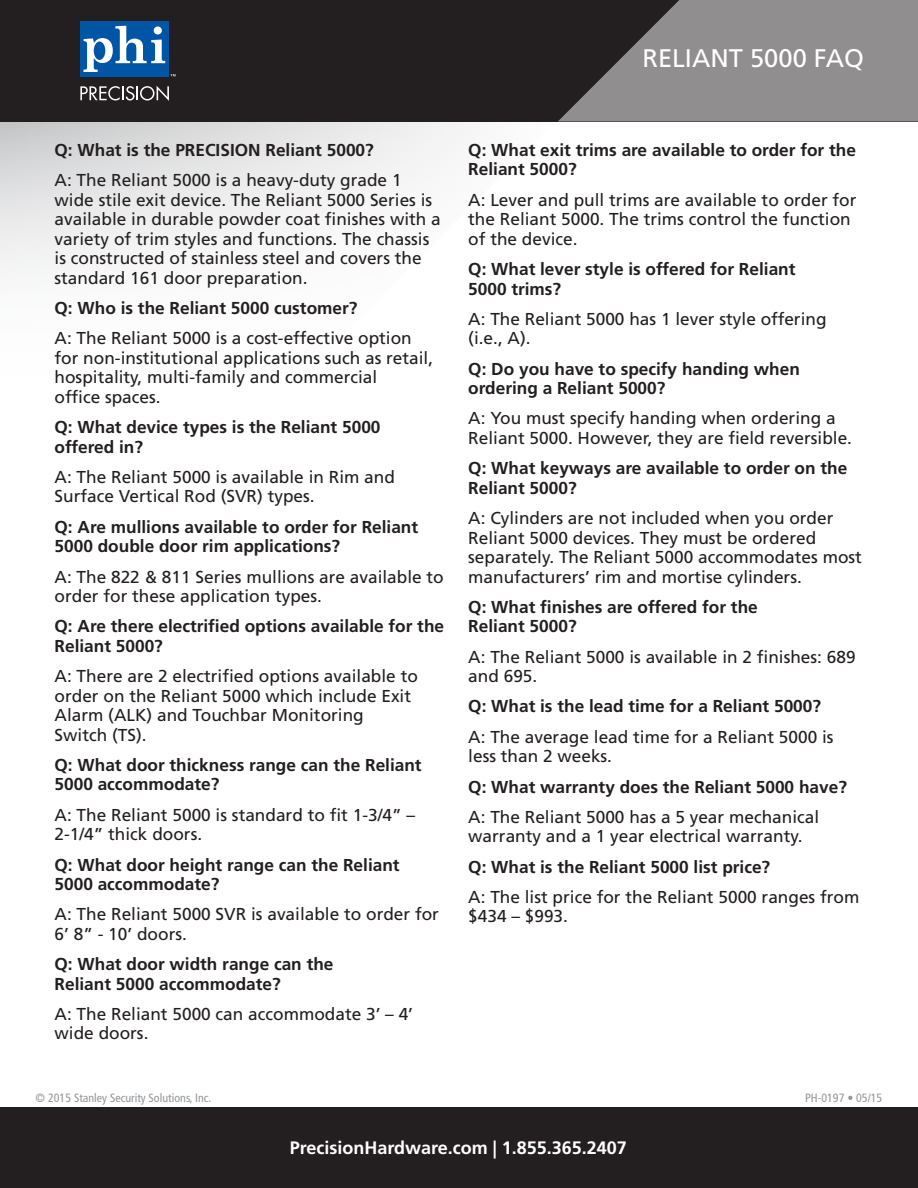
<style>
.page{position:relative;width:918px;height:1188px;background:#fff}
.page>*{position:absolute;margin:0;border:0;box-sizing:border-box;transform-origin:0 0}
.t1{font:25.5px "Frutiger LT Std";color:#fff}
.t2{font:700 18px "Frutiger LT Std";color:#fff}
.Answer{font:17.25px/19.5px "Frutiger LT Std";color:#231f20}
.Answer-2{font:700 17.25px/19.5px "Frutiger LT Std";color:#231f20}
.t3{font:condensed 12px "Frutiger LT Std";color:#939598}
</style>
<div class="page">
<svg style="left:0;top:122px;width:469px;height:149px"></svg>
<div style="left:0;top:1107px;width:918px;height:81px;background:#231f20"></div>
<div style="left:0;top:0;width:918px;height:122px;background:#231f20"></div>
<svg style="left:558px;top:0;width:360px;height:122px;fill:#908e8f"></svg>
<div style="left:80px;top:21px;width:89px;height:55px;background:#0155a5"></div>
<svg style="left:83px;top:26px;width:93px;height:50px"></svg>
<svg style="left:80px;top:86px;width:89px;height:15px"></svg>
<p class="t1" style="left:642px;top:43px;width:223px">RELIANT 5000 FAQ</p>
<p class="Answer-2" style="left:55px;top:140px;width:321px">Q: What is the PRECISION Reliant 5000?</p>
<p class="Answer" style="left:55px;top:171px;width:388px">A: The Reliant 5000 is a heavy-duty grade 1 wide stile exit device. The Reliant 5000 Series is available in durable powder coat finishes with a variety of trim styles and functions. The chassis is constructed of stainless steel and covers the standard 161 door preparation.</p>
<p class="Answer-2" style="left:55px;top:298px;width:304px">Q: Who is the Reliant 5000 customer?</p>
<p class="Answer" style="left:55px;top:329px;width:380px">A: The Reliant 5000 is a cost-effective option for non-institutional applications such as retail, hospitality, multi-family and commercial<br>office spaces.</p>
<p class="Answer-2" style="left:55px;top:417px;width:327px">Q: What device types is the Reliant 5000 offered in?</p>
<p class="Answer" style="left:55px;top:467px;width:342px">A: The Reliant 5000 is available in Rim and<br>Surface Vertical Rod (SVR) types.</p>
<p class="Answer-2" style="left:55px;top:517px;width:365px">Q: Are mullions available to order for Reliant<br>5000 double door rim applications?</p>
<p class="Answer" style="left:55px;top:567px;width:391px">A: The 822 &amp; 811 Series mullions are available to order for these application types.</p>
<p class="Answer-2" style="left:55px;top:617px;width:391px">Q: Are there electrified options available for the<br>Reliant 5000?</p>
<p class="Answer" style="left:55px;top:666px;width:365px">A: There are 2 electrified options available to order on the Reliant 5000 which include Exit Alarm (ALK) and Touchbar Monitoring Switch (TS).</p>
<p class="Answer-2" style="left:55px;top:755px;width:369px">Q: What door thickness range can the Reliant<br>5000 accommodate?</p>
<p class="Answer" style="left:55px;top:805px;width:362px">A: The Reliant 5000 is standard to fit 1-3/4” –<br>2-1/4” thick doors.</p>
<p class="Answer-2" style="left:55px;top:855px;width:347px">Q: What door height range can the Reliant<br>5000 accommodate?</p>
<p class="Answer" style="left:55px;top:905px;width:386px">A: The Reliant 5000 SVR is available to order for<br>6’ 8” - 10’ doors.</p>
<p class="Answer-2" style="left:55px;top:954px;width:280px">Q: What door width range can the<br>Reliant 5000 accommodate?</p>
<p class="Answer" style="left:55px;top:1004px;width:360px">A: The Reliant 5000 can accommodate 3’ – 4’ wide doors.</p>
<p class="Answer-2" style="left:468px;top:140px;width:389px">Q: What exit trims are available to order for the<br>Reliant 5000?</p>
<p class="Answer" style="left:468px;top:190px;width:390px">A: Lever and pull trims are available to order for the Reliant 5000. The trims control the function of the device.</p>
<p class="Answer-2" style="left:468px;top:259px;width:329px">Q: What lever style is offered for Reliant<br>5000 trims?</p>
<p class="Answer" style="left:468px;top:309px;width:360px">A: The Reliant 5000 has 1 lever style offering (i.e., A).</p>
<p class="Answer-2" style="left:468px;top:359px;width:333px">Q: Do you have to specify handing when ordering a Reliant 5000?</p>
<p class="Answer" style="left:468px;top:409px;width:385px">A: You must specify handing when ordering a<br>Reliant 5000. However, they are field reversible.</p>
<p class="Answer-2" style="left:468px;top:459px;width:381px">Q: What keyways are available to order on the<br>Reliant 5000?</p>
<p class="Answer" style="left:468px;top:508px;width:395px">A: Cylinders are not included when you order Reliant 5000 devices. They must be ordered separately. The Reliant 5000 accommodates most manufacturers’ rim and mortise cylinders.</p>
<p class="Answer-2" style="left:468px;top:597px;width:291px">Q: What finishes are offered for the<br>Reliant 5000?</p>
<p class="Answer" style="left:468px;top:647px;width:389px">A: The Reliant 5000 is available in 2 finishes: 689 and 695.</p>
<p class="Answer-2" style="left:468px;top:697px;width:354px">Q: What is the lead time for a Reliant 5000?</p>
<p class="Answer" style="left:468px;top:727px;width:367px">A: The average lead time for a Reliant 5000 is less than 2 weeks.</p>
<p class="Answer-2" style="left:468px;top:777px;width:380px">Q: What warranty does the Reliant 5000 have?</p>
<p class="Answer" style="left:468px;top:807px;width:352px">A: The Reliant 5000 has a 5 year mechanical warranty and a 1 year electrical warranty.</p>
<p class="Answer-2" style="left:468px;top:857px;width:303px">Q: What is the Reliant 5000 list price?</p>
<p class="Answer" style="left:468px;top:887px;width:393px">A: The list price for the Reliant 5000 ranges from $434 – $993.</p>
<p class="t3" style="left:36px;top:1091px;width:177px">© 2015 Stanley Security Solutions, Inc.</p>
<p class="t3" style="left:805px;top:1091px;width:79px">PH-0197 • 05/15</p>
<p class="t2" style="left:290px;top:1137px;width:339px">PrecisionHardware.com | 1.855.365.2407</p>
</div>
